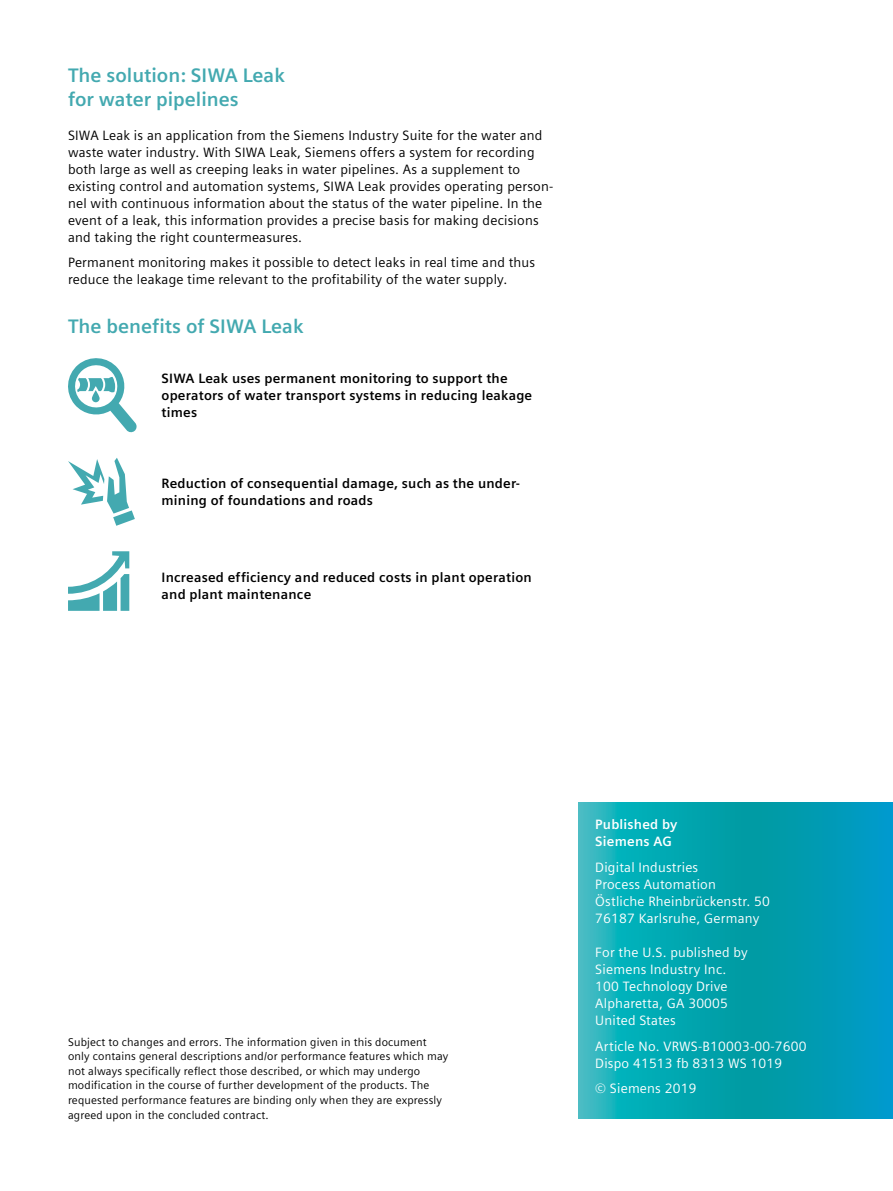
<style>
.page{position:relative;width:893px;height:1191px;background:#fff}
.page>*{position:absolute;margin:0;border:0;box-sizing:border-box;transform-origin:0 0}
.t1{font:700 19.5px/23.4px "Siemens Sans Global";color:#43a9b0}
.t2{font:13.5px/17px "Siemens Sans Global";letter-spacing:.015em;color:#000}
.t3{font:700 13.5px/17px "Siemens Sans Global";letter-spacing:.015em;color:#000}
.t4{font:13.5px/17px "Siemens Sans Global";letter-spacing:.015em;color:#fff}
.t5{font:700 13.5px/17px "Siemens Sans Global";letter-spacing:.015em;color:#fff}
.t6{font:11.25px/14.7px "Siemens Sans Global";letter-spacing:.015em;color:#000}
</style>
<div class="page">
<svg style="left:578px;top:802px;width:315px;height:316px;background:#06a3b4"></svg>
<svg style="left:68px;top:358px;width:69px;height:75px"></svg>
<svg style="left:92px;top:390px;width:8px;height:12px"></svg>
<svg style="left:68px;top:458px;width:67px;height:68px"></svg>
<svg style="left:68px;top:551px;width:61px;height:60px"></svg>
<h1 class="t1" style="left:68px;top:64px;width:218px">The solution: SIWA Leak for water pipelines</h1>
<p class="t2" style="left:68px;top:127px;width:487px">SIWA Leak is an application from the Siemens Industry Suite for the water and waste water industry. With SIWA Leak, Siemens offers a system for recording both large as well as creeping leaks in water pipelines. As a supplement to existing control and automation systems, SIWA Leak provides operating person&shy;nel with continuous information about the status of the water pipeline. In the event of a leak, this information provides a precise basis for making decisions and taking the right countermeasures.</p>
<p class="t2" style="left:68px;top:255px;width:469px">Permanent monitoring makes it possible to detect leaks in real time and thus reduce the leakage time relevant to the profitability of the water supply.</p>
<h1 class="t1" style="left:68px;top:314px;width:237px">The benefits of SIWA Leak</h1>
<p class="t3" style="left:162px;top:370px;width:372px">SIWA Leak uses permanent monitoring to support the operators of water transport systems in reducing leakage times</p>
<p class="t3" style="left:162px;top:475px;width:360px">Reduction of consequential damage, such as the under&shy;mining of foundations and roads</p>
<p class="t3" style="left:162px;top:568px;width:372px">Increased efficiency and reduced costs in plant operation and plant maintenance</p>
<p class="t6" style="left:68px;top:1034px;width:382px">Subject to changes and errors. The information given in this document only contains general descriptions and/or performance features which may not always specifically reflect those described, or which may undergo modification in the course of further development of the products. The requested performance features are binding only when they are expressly agreed upon in the concluded contract.</p>
<p class="t5" style="left:595px;top:816px;width:84px">Published by<br>Siemens AG</p>
<p class="t4" style="left:595px;top:859px;width:176px">Digital Industries<br>Process Automation<br>Östliche Rheinbrückenstr. 50<br>76187 Karlsruhe, Germany</p>
<p class="t4" style="left:595px;top:944px;width:154px">For the U.S. published by<br>Siemens Industry Inc.<br>100 Technology Drive<br>Alpharetta, GA 30005<br>United States</p>
<p class="t4" style="left:595px;top:1038px;width:213px">Article No. VRWS-B10003-00-7600<br>Dispo 41513 fb 8313 WS 1019</p>
<p class="t4" style="left:595px;top:1080px;width:103px">© Siemens 2019</p>
</div>
